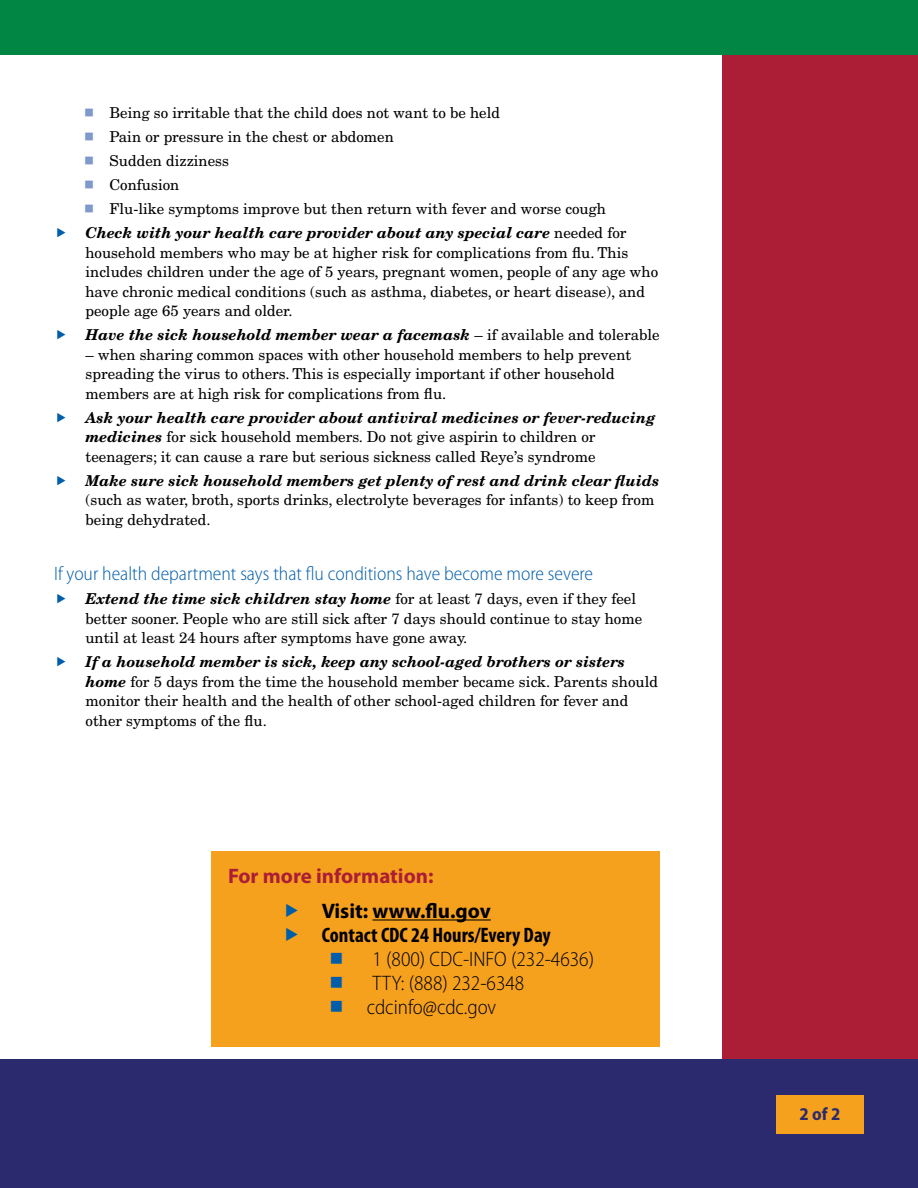
<style>
.page{position:relative;width:918px;height:1188px;background:#fff}
.page>*{position:absolute;margin:0;border:0;box-sizing:border-box;transform-origin:0 0}
.body{font:300 semi-condensed 21px "Myriad Pro";color:#000}
.body-2{font:700 condensed 21px "Myriad Pro";color:#000}
.body-3{font:700 21px "Myriad Pro";color:#ab1e36}
.body-4{font:700 21px "Myriad Pro";color:#000}
.body-5{font:300 semi-condensed 19.5px "Myriad Pro";color:#005daa}
.t1{font:700 semi-condensed 18px "Myriad Pro";color:#2c2a6e}
.arrow{font:15px/19.5px "New Century Schlbk LT Std";color:#000}
.sub_bullets{font:15px "New Century Schlbk LT Std";color:#000}
.arrow-2{font:italic 700 15px "New Century Schlbk LT Std";color:#000}
.s1{font-weight:700;font-style:italic}
.s2{font-weight:400;font-style:normal}
</style>
<div class="page">
<div style="left:723px;top:0;width:195px;height:1188px;background:#ab1e36"></div>
<div style="left:0;top:1060px;width:918px;height:128px;background:#2c2a6e"></div>
<div style="left:0;top:0;width:918px;height:55px;background:#018643"></div>
<div style="left:212px;top:851px;width:448px;height:196px;background:#f6a11e"></div>
<hr style="left:373px;top:919px;width:118px;height:2px;background:#000">
<div style="left:776px;top:1095px;width:88px;height:39px;background:#f6a11e"></div>
<p class="sub_bullets" style="left:110px;top:104px;width:392px">Being so irritable that the child does not want to be held</p>
<p class="sub_bullets" style="left:110px;top:128px;width:286px">Pain or pressure in the chest or abdomen</p>
<p class="sub_bullets" style="left:110px;top:152px;width:121px">Sudden dizziness</p>
<p class="sub_bullets" style="left:110px;top:176px;width:71px">Confusion</p>
<p class="sub_bullets" style="left:110px;top:200px;width:498px">Flu-like symptoms improve but then return with fever and worse cough</p>
<p class="arrow" style="left:86px;top:223px;width:574px"><span class="s1">Check with your health care provider about any special care</span> needed for household members who may be at higher risk for complications from flu. This includes children under the age of 5 years, pregnant women, people of any age who have chronic medical conditions (such as asthma, diabetes, or heart disease), and people age 65 years and older.</p>
<p class="arrow-2" style="left:86px;top:325px;width:576px">Have the sick household member wear a facemask <span class="s2">– if available and tolerable</span></p>
<p class="arrow" style="left:86px;top:345px;width:547px">– when sharing common spaces with other household members to help prevent spreading the virus to others. This is especially important if other household members are at high risk for complications from flu.</p>
<p class="arrow" style="left:86px;top:408px;width:572px"><span class="s1">Ask your health care provider about antiviral medicines or fever-reducing medicines</span> for sick household members. Do not give aspirin to children or teenagers; it can cause a rare but serious sickness called Reye’s syndrome</p>
<p class="arrow" style="left:86px;top:471px;width:575px"><span class="s1">Make sure sick household members get plenty of rest and drink clear fluids </span>(such as water, broth, sports drinks, electrolyte beverages for infants) to keep from being dehydrated.</p>
<p class="body-5" style="left:54px;top:563px;width:541px">If your health department says that flu conditions have become more severe</p>
<p class="arrow" style="left:86px;top:589px;width:558px"><span class="s1">Extend the time sick children stay home</span> for at least 7 days, even if they feel better sooner. People who are still sick after 7 days should continue to stay home until at least 24 hours after symptoms have gone away.</p>
<p class="arrow" style="left:86px;top:652px;width:574px"><span class="s1">If a household member is sick, keep any school-aged brothers or sisters home</span> for 5 days from the time the household member became sick. Parents should monitor their health and the health of other school-aged children for fever and other symptoms of the flu.</p>
<p class="body-3" style="left:228px;top:863px;width:207px">For more information:</p>
<p class="body-4" style="left:322px;top:897px;width:171px">Visit: www.flu.gov</p>
<p class="body-2" style="left:322px;top:922px;width:231px">Contact CDC 24 Hours/Every Day</p>
<p class="body" style="left:373px;top:948px;width:223px">1 (800) CDC-INFO (232-4636)</p>
<p class="body" style="left:373px;top:972px;width:153px">TTY: (888) 232-6348</p>
<p class="body" style="left:367px;top:996px;width:131px">cdcinfo@cdc.gov</p>
<p class="t1" style="left:800px;top:1104px;width:42px">2 of 2</p>
</div>
